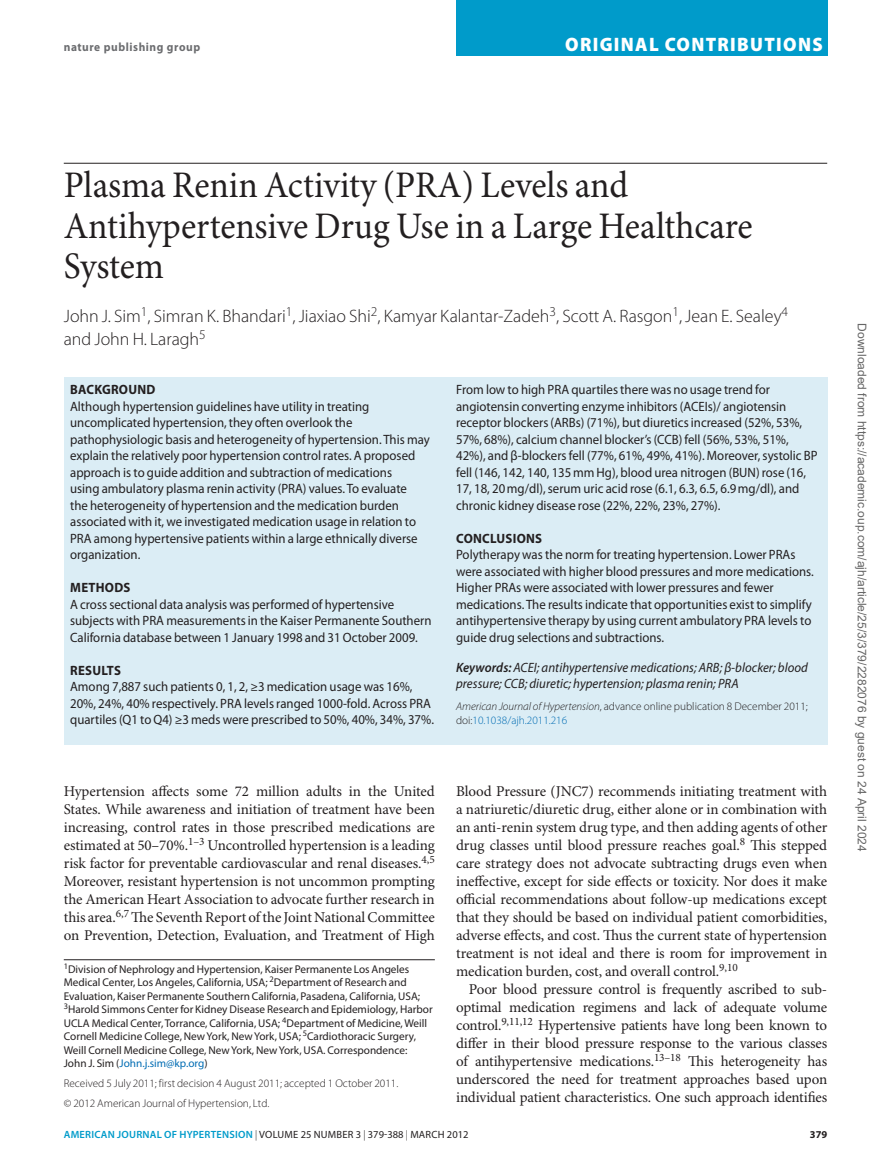
<style>
.page{position:relative;width:891px;height:1175px;background:#fff}
.page>*{position:absolute;margin:0;border:0;box-sizing:border-box;transform-origin:0 0}
.t1{font:37.5px/40.5px "Minion Pro";letter-spacing:-.005em;color:#231f20;scale:.95 1}
.t2{font:900 19.5px "Myriad Pro";letter-spacing:.07em;color:#fff;scale:.95 1}
.t3{font:300 18px/22.5px "Myriad Pro";color:#231f20}
.t4{font:15px/18px "Minion Pro";letter-spacing:-.01em;color:#231f20;text-align:justify}
.t5{font:13.5px/16.5px "Myriad Pro";color:#231f20;scale:.95 1}
.t6{font:italic 13.5px/16.5px "Myriad Pro";letter-spacing:.005em;color:#231f20;scale:.95 1}
.t7{font:700 13.5px "Myriad Pro";letter-spacing:.02em;color:#231f20;scale:.95 1}
.t8{font:12px "Arial";color:#666}
.t9{font:700 12px "Myriad Pro";letter-spacing:.05em;color:#6c6d70;scale:.95 1}
.t10{font:11.25px/13.5px "Myriad Pro";color:#231f20}
.t11{font:300 11.25px/20px "Myriad Pro";color:#231f20}
.t12{font:10.5px "Myriad Pro";letter-spacing:.02em;color:#231f20}
.t13{font:700 10.5px "Myriad Pro";color:#231f20}
.s1{font-weight:600}
.s2{font-style:italic}
.s3{color:#006cb3}
.s4{font-weight:600;color:#009bca}
.s5{font-weight:300}
</style>
<div class="page">
<div style="left:456px;top:0;width:371px;height:55px;background:#009bca"></div>
<hr style="left:64px;top:959px;width:371px;height:1px;background:#231f20">
<hr style="left:64px;top:163px;width:763px;height:1px;background:#231f20">
<div style="left:64px;top:378px;width:763px;height:367px;background:#dbedf5"></div>
<p class="t9" style="left:64px;top:40px;width:145px">NATURE PUBLISHING GROUP</p>
<h2 class="t2" style="left:565px;top:34px;width:273px">ORIGINAL CONTRIBUTIONS</h2>
<h1 class="t1" style="left:64px;top:167px;width:727px">Plasma Renin Activity (PRA) Levels and<br>Antihypertensive Drug Use in a Large Healthcare<br>System</h1>
<h3 class="t3" style="left:64px;top:305px;width:726px">John J. Sim<sup>1</sup>, Simran K. Bhandari<sup>1</sup>, Jiaxiao Shi<sup>2</sup>, Kamyar Kalantar-Zadeh<sup>3</sup>, Scott A. Rasgon<sup>1</sup>, Jean E. Sealey<sup>4 </sup>and John H. Laragh<sup>5</sup></h3>
<p class="t7" style="left:70px;top:382px;width:91px">BACKGROUND</p>
<p class="t5" style="left:70px;top:398px;width:380px">Although hypertension guidelines have utility in treating uncomplicated hypertension, they often overlook the pathophysiologic basis and heterogeneity of hypertension. This may explain the relatively poor hypertension control rates. A proposed approach is to guide addition and subtraction of medications<br>using ambulatory plasma renin activity (PRA) values. To evaluate<br>the heterogeneity of hypertension and the medication burden associated with it, we investigated medication usage in relation to PRA among hypertensive patients within a large ethnically diverse organization.</p>
<p class="t7" style="left:70px;top:580px;width:65px">METHODS</p>
<p class="t5" style="left:70px;top:596px;width:382px">A cross sectional data analysis was performed of hypertensive subjects with PRA measurements in the Kaiser Permanente Southern<br>California database between 1 January 1998 and 31 October 2009.</p>
<p class="t7" style="left:70px;top:662px;width:55px">RESULTS</p>
<p class="t5" style="left:70px;top:678px;width:385px">Among 7,887 such patients 0, 1, 2, ≥3 medication usage was 16%,<br>20%, 24%, 40% respectively. PRA levels ranged 1000-fold. Across PRA quartiles (Q1 to Q4) ≥3 meds were prescribed to 50%, 40%, 34%, 37%.</p>
<p class="t5" style="left:456px;top:381px;width:382px">From low to high PRA quartiles there was no usage trend for angiotensin converting enzyme inhibitors (ACEIs)/ angiotensin receptor blockers (ARBs) (71%), but diuretics increased (52%, 53%, 57%, 68%), calcium channel blocker’s (CCB) fell (56%, 53%, 51%, 42%), and β-blockers fell (77%, 61%, 49%, 41%). Moreover, systolic BP fell (146, 142, 140, 135mm Hg), blood urea nitrogen (BUN) rose (16, 17, 18, 20mg/dl), serum uric acid rose (6.1, 6.3, 6.5, 6.9mg/dl), and chronic kidney disease rose (22%, 22%, 23%, 27%).</p>
<p class="t7" style="left:456px;top:530px;width:92px">CONCLUSIONS</p>
<p class="t5" style="left:456px;top:546px;width:378px">Polytherapy was the norm for treating hypertension. Lower PRAs were associated with higher blood pressures and more medications.<br>H igher PRAs were associated with lower pressures and fewer medications. The results indicate that opportunities exist to simplify antihypertensive therapy by using current ambulatory PRA levels to guide drug selections and subtractions.</p>
<p class="t6" style="left:456px;top:659px;width:372px"><span class="s1">Keywords:</span> ACEI; antihypertensive medications; ARB; β-blocker; blood pressure; CCB; diuretic; hypertension; plasma renin; PRA</p>
<p class="t11" style="left:456px;top:700px;width:353px;line-height:13.5px"><span class="s2">American Journal of Hypertension</span>, advance online publication 8 December 2011; doi:<span class="s3">10.1038/ajh.2011.216</span></p>
<p class="t4" style="left:64px;top:782px;width:373px">Hypertension affects some 72 million adults in the United States. While awareness and initiation of treatment have been increasing, control rates in those prescribed medications are estimated at 50–70%.<sup>1–3</sup> Uncontrolled hypertension is a leading risk factor for preventable cardiovascular and renal diseases.<sup>4,5<br></sup>Moreover, resistant hypertension is not uncommon prompting the American Heart Association to advocate further research in this area.<sup>6,7</sup> The Seventh Report of the Joint National Committee on Prevention, Detection, Evaluation, and Treatment of High</p>
<p class="t4" style="left:456px;top:782px;width:373px">Blood Pressure (JNC7) recommends initiating treatment with a natriuretic/diuretic drug, either alone or in combination with an anti-renin system drug type, and then adding agents of other drug classes until blood pressure reaches goal.<sup>8</sup> This stepped care strategy does not advocate subtracting drugs even when ineffective, except for side effects or toxicity. Nor does it make official recommendations about follow-up medications except that they should be based on individual patient comorbidities, adverse effects, and cost. Thus the current state of hypertension treatment is not ideal and there is room for improvement in medication burden, cost, and overall control.<sup>9,10</sup></p>
<p class="t4" style="left:456px;top:980px;width:373px;text-indent:13px">Poor blood pressure control is frequently ascribed to sub&shy;optimal medication regimens and lack of adequate volume control.<sup>9,11,12</sup> Hypertensive patients have long been known to differ in their blood pressure response to the various classes of antihypertensive medications.<sup>13–18</sup> This heterogeneity has underscored the need for treatment approaches based upon individual patient characteristics. One such approach identifies</p>
<p class="t10" style="left:64px;top:962px;width:371px"><sup>1</sup>Division of Nephrology and Hypertension, Kaiser Permanente Los Angeles Medical Center, Los Angeles, California, USA; <sup>2</sup>Department of Research and Evaluation, Kaiser Permanente Southern California, Pasadena, California, USA; <sup>3</sup>Harold Simmons Center for Kidney Disease Research and Epidemiology, Harbor UCLA Medical Center, Torrance, California, USA; <sup>4</sup>Department of Medicine, Weill Cornell Medicine College, New York, New York, USA; <sup>5</sup>Cardiothoracic Surgery, Weill Cornell Medicine College, New York, New York, USA. Correspondence:<br>John J. Sim (<span class="s3">John.j.sim@kp.org</span>)</p>
<p class="t11" style="left:64px;top:1073px;width:336px">Received 5 July 2011; first decision 4 August 2011; accepted 1 October 2011. © 2012 American Journal of Hypertension, Ltd.</p>
<p class="t12" style="left:64px;top:1128px;width:406px"><span class="s4">AMERICAN JOURNAL OF HYPERTENSION</span> <span class="s5">|</span> VOLUME 25 NUMBER 3 <span class="s5">|</span> 379-388 <span class="s5">|</span> march 2012</p>
<p class="t13" style="left:810px;top:1128px;width:19px">379</p>
<p class="t8" style="left:866px;top:323px;width:529px;rotate:90deg">Downloaded from https://academic.oup.com/ajh/article/25/3/379/2282076 by guest on 24 April 2024</p>
</div>
